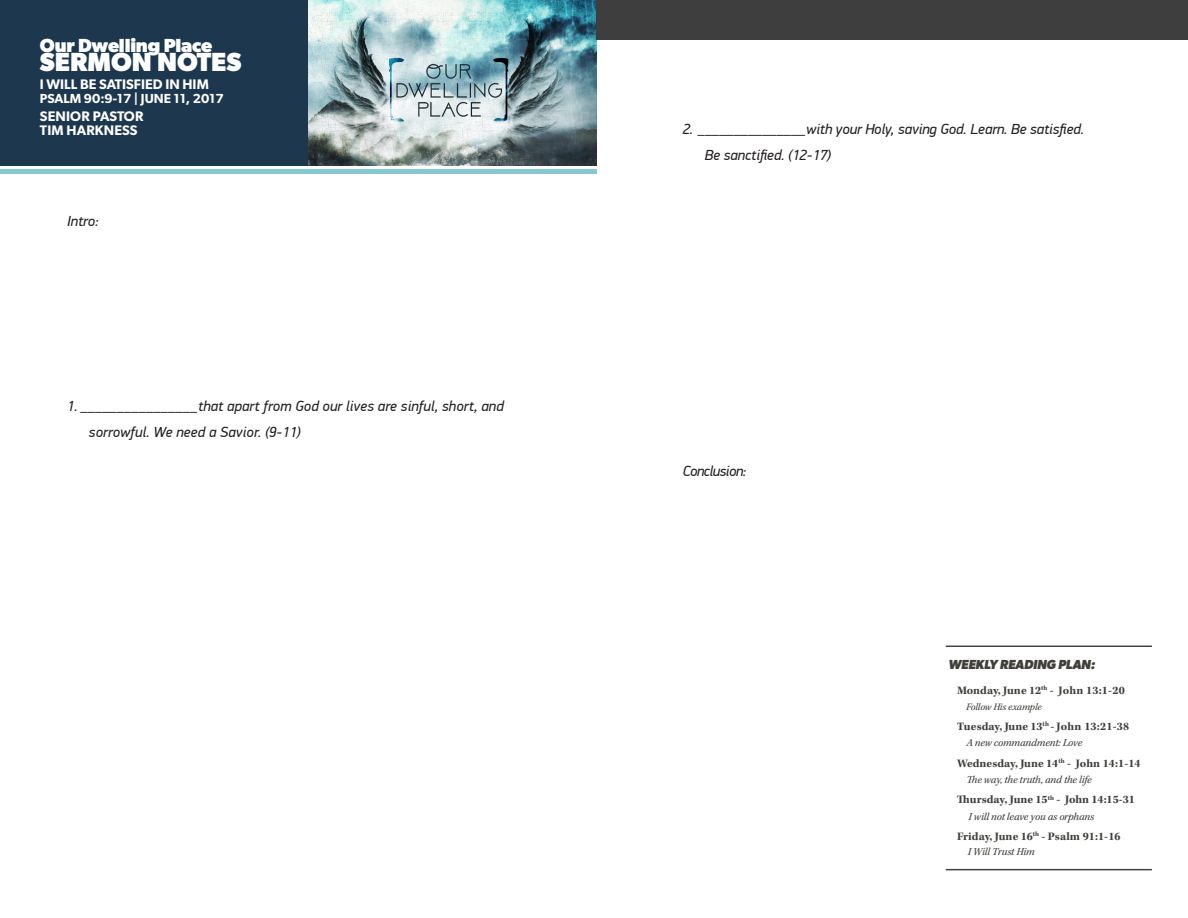
<style>
.page{position:relative;width:1188px;height:918px;background:#fff}
.page>*{position:absolute;margin:0;border:0;box-sizing:border-box;transform-origin:0 0}
.t1{font:700 26.25px "Gibson";color:#fff}
.t2{font:700 19.05px "Gibson";letter-spacing:-.01em;color:#fff}
.t3{font:italic 14.7px/26.4px "PF Din Display Pro";color:#231f20}
.t4{font:italic 14.7px "PF Din Display Pro";letter-spacing:-.03em;color:#231f20}
.t5{font:600 13.95px/14.7px "Gibson";color:#fff}
.t6{font:600 13.2px "Gibson";color:#fff}
.t7{font:italic 700 13.2px "Gibson";letter-spacing:-.015em;color:#413f3c}
.t8{font:700 11.7px "Kepler Std";letter-spacing:.005em;color:#413f3c}
.t9{font:italic 10.95px "Kepler Std";letter-spacing:-.015em;color:#413f3c}
.t10{font:italic 10.2px "Kepler Std";letter-spacing:-.015em;color:#413f3c}
</style>
<div class="page">
<div style="left:0;top:0;width:596px;height:166px;background:#1d384e"></div>
<img style="left:308px;top:0;width:288px;height:165px">
<div style="left:0;top:169px;width:596px;height:5px;background:#85c8ce"></div>
<hr style="left:946px;top:646px;width:206px;height:1px;background:#413f3c">
<hr style="left:946px;top:869px;width:206px;height:1px;background:#413f3c">
<div style="left:596px;top:0;width:592px;height:40px;background:#3e3e3f"></div>
<p class="t2" style="left:40px;top:34px;width:174px">Our Dwelling Place</p>
<p class="t1" style="left:40px;top:47px;width:203px">SERMON NOTES</p>
<p class="t5" style="left:40px;top:76px;width:170px">I WILL BE SATISFIED IN HIM</p>
<p class="t6" style="left:40px;top:91px;width:185px">PSALM 90:9-17 | JUNE 11, 2017</p>
<p class="t5" style="left:40px;top:108px;width:105px">SENIOR PASTOR<br>TIM HARKNESS</p>
<p class="t3" style="left:67px;top:208px;width:33px">Intro:</p>
<p class="t3" style="left:89px;top:392px;width:416px;text-indent:-22px">1. ________________that apart from God our lives are sinful, short, and sorrowful. We need a Savior. (9-11)</p>
<p class="t3" style="left:705px;top:116px;width:381px;text-indent:-22px">2. _______________with your Holy, saving God. Learn. Be satisfied.<br>Be sanctified. (12-17)</p>
<p class="t4" style="left:683px;top:462px;width:65px">Conclusion:</p>
<p class="t7" style="left:948px;top:656px;width:148px">WEEKLY READING PLAN:</p>
<p class="t8" style="left:957px;top:683px;width:169px">Monday, June 12<sup>th</sup> - John 13:1-20</p>
<p class="t10" style="left:966px;top:701px;width:77px">Follow His example</p>
<p class="t8" style="left:957px;top:720px;width:173px">Tuesday, June 13<sup>th</sup> - John 13:21-38</p>
<p class="t9" style="left:966px;top:737px;width:117px">A new commandment: Love</p>
<p class="t8" style="left:957px;top:757px;width:185px">Wednesday, June 14<sup>th</sup> - John 14:1-14</p>
<p class="t9" style="left:967px;top:773px;width:127px">The way, the truth, and the life</p>
<p class="t8" style="left:957px;top:793px;width:179px">Thursday, June 15<sup>th</sup> - John 14:15-31</p>
<p class="t9" style="left:969px;top:810px;width:127px">I will not leave you as orphans</p>
<p class="t8" style="left:957px;top:830px;width:165px">Friday, June 16<sup>th</sup> - Psalm 91:1-16</p>
<p class="t9" style="left:968px;top:845px;width:68px">I Will Trust Him</p>
</div>
